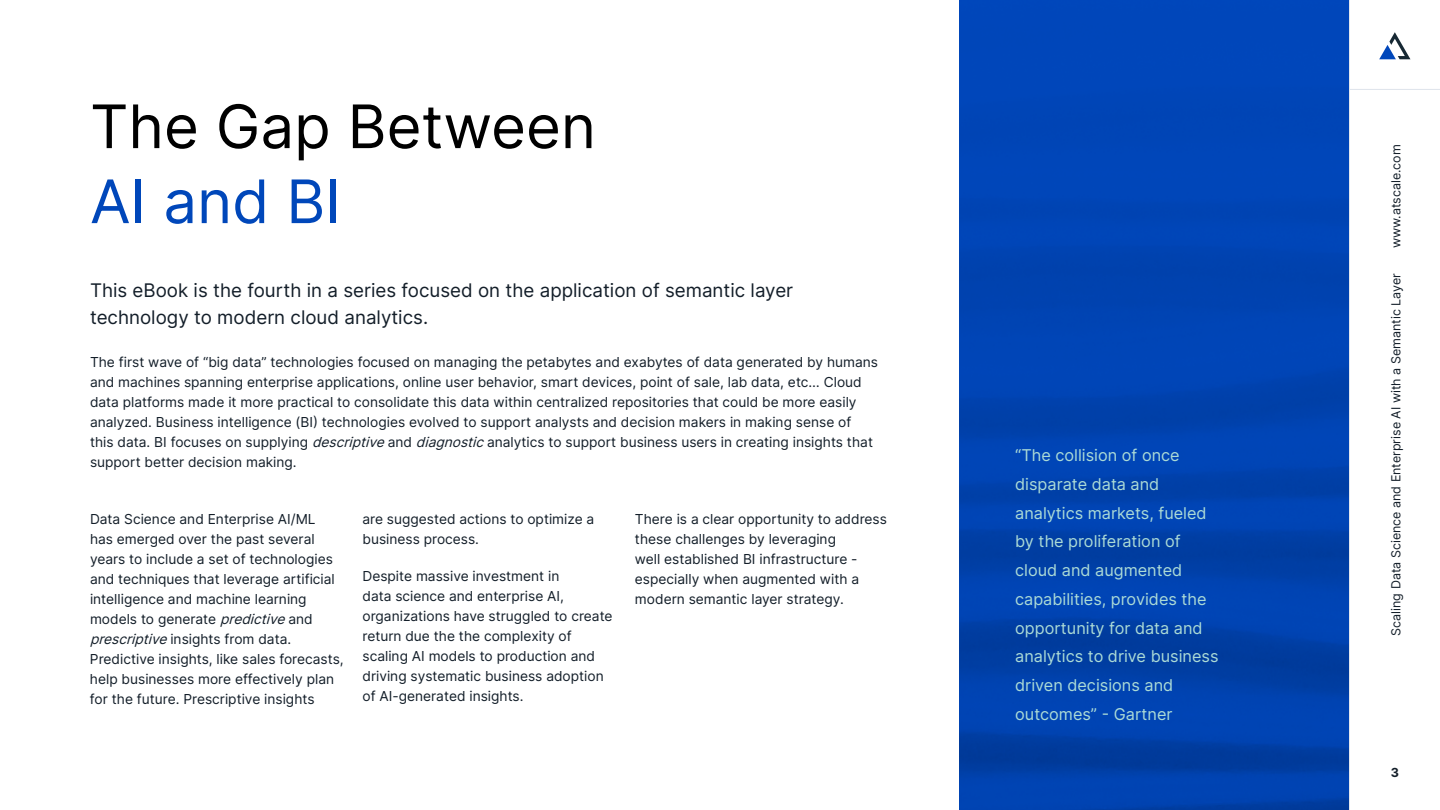
<style>
.page{position:relative;width:1440px;height:810px;background:#fff}
.page>*{position:absolute;margin:0;border:0;box-sizing:border-box;transform-origin:0 0}
.t1{font:60px "Inter";color:#000}
.t2{font:60px "Inter";color:#0047ba}
.t3{font:18.75px/27.5px "Inter";color:#131e29}
.t4{font:16.25px/28.8px "Inter";color:#acdbd6}
.t5{font:13.75px/20px "Inter";color:#131e29}
.t6{font:12.5px "Inter";color:#131e29}
.t7{font:700 12.5px "Inter";color:#131e29}
.s1{font-style:italic}
</style>
<div class="page">
<hr style="left:1349px;top:0;width:1px;height:810px;background:#dee3eb">
<svg style="left:1379px;top:32px;width:31px;height:27px"></svg>
<hr style="left:1350px;top:89px;width:90px;height:1px;background:#dee3eb">
<img style="left:959px;top:0;width:390px;height:810px">
<h1 class="t1" style="left:90px;top:91px;width:508px">The Gap Between</h1>
<h1 class="t2" style="left:90px;top:166px;width:253px">AI and BI</h1>
<h2 class="t3" style="left:90px;top:276px;width:705px">This eBook is the fourth in a series focused on the application of semantic layer technology to modern cloud analytics.</h2>
<p class="t5" style="left:90px;top:352px;width:790px">The first wave of “big data” technologies focused on managing the petabytes and exabytes of data generated by humans and machines spanning enterprise applications, online user behavior, smart devices, point of sale, lab data, etc… Cloud data platforms made it more practical to consolidate this data within centralized repositories that could be more easily analyzed. Business intelligence (BI) technologies evolved to support analysts and decision makers in making sense of this data. BI focuses on supplying <span class="s1">descriptive</span>and <span class="s1">diagnostic</span>analytics to support business users in creating insights that support better decision making.</p>
<p class="t5" style="left:90px;top:509px;width:255px">Data Science and Enterprise AI/ML<br>has emerged over the past several years to include a set of technologies and techniques that leverage artificial intelligence and machine learning models to generate <span class="s1">predictive</span>and <span class="s1">prescriptive</span>insights from data.<br>Predictive insights, like sales forecasts, help businesses more effectively plan for the future. Prescriptive insights</p>
<p class="t5" style="left:362px;top:509px;width:233px">are suggested actions to optimize a business process.</p>
<p class="t5" style="left:362px;top:566px;width:252px">Despite massive investment in<br>data science and enterprise AI, organizations have struggled to create return due the the complexity of scaling AI models to production and driving systematic business adoption of AI-generated insights.</p>
<p class="t5" style="left:635px;top:509px;width:254px">There is a clear opportunity to address these challenges by leveraging<br>well established BI infrastructure - especially when augmented with a modern semantic layer strategy.</p>
<p class="t4" style="left:1015px;top:441px;width:205px">“The collision of once disparate data and analytics markets, fueled by the proliferation of cloud and augmented capabilities, provides the opportunity for data and analytics to drive business driven decisions and outcomes” - Gartner</p>
<p class="t6" style="left:1389px;top:248px;width:106px;rotate:-90deg">www.atscale.com</p>
<p class="t6" style="left:1389px;top:636px;width:364px;rotate:-90deg">Scaling Data Science and Enterprise AI with a Semantic Layer</p>
<p class="t7" style="left:1391px;top:765px;width:10px">3</p>
</div>
